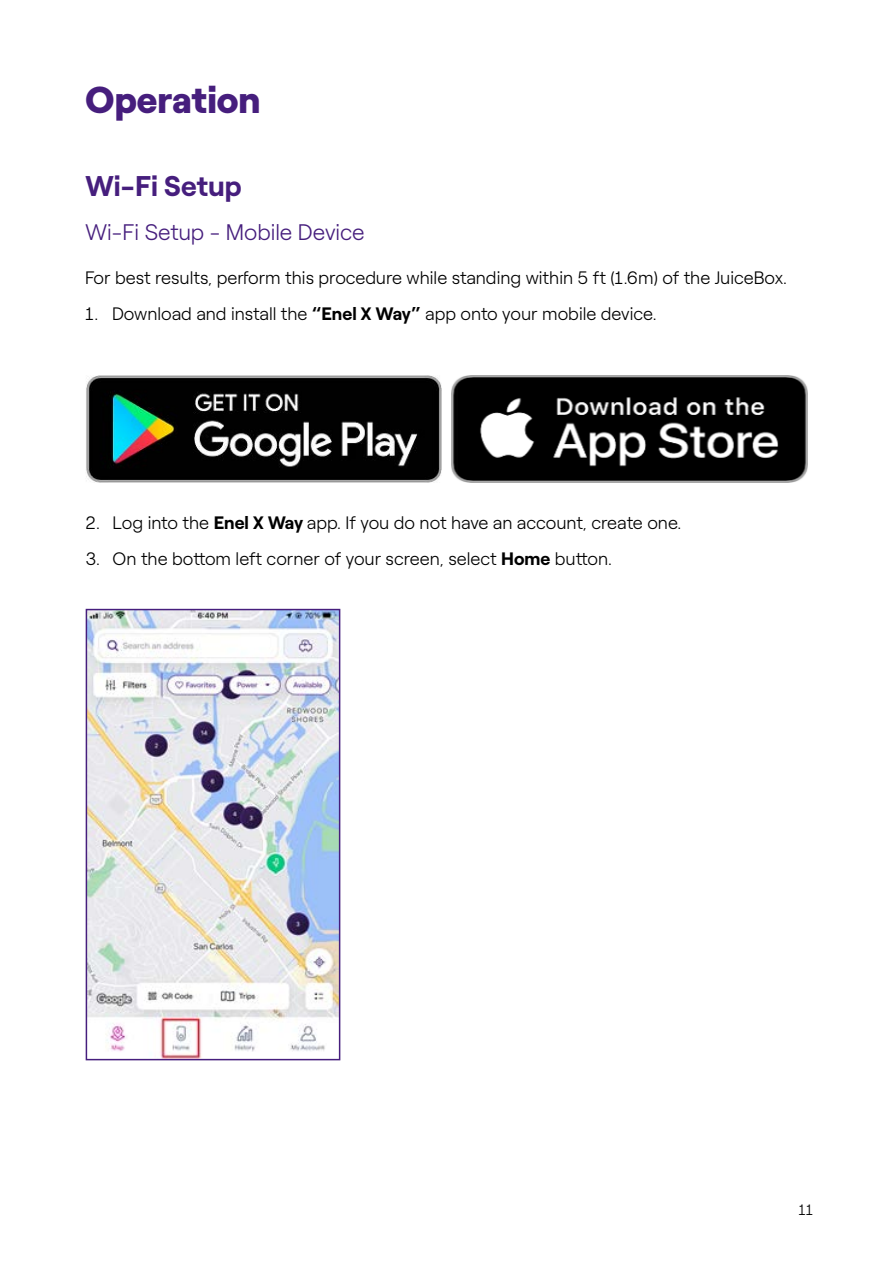
<style>
.page{position:relative;width:893px;height:1263px;background:#fff}
.page>*{position:absolute;margin:0;border:0;box-sizing:border-box;transform-origin:0 0}
.t1{font:900 37.5px "Roobert ENEL";color:#461e7d}
.t2{font:700 28.5px "Roobert ENEL";letter-spacing:-.005em;color:#461e7d}
.t3{font:300 22.5px "Roobert ENEL";letter-spacing:-.005em;color:#461e7d}
.t4{font:300 18px "Roobert ENEL";color:#000}
.t5{font:300 15px "Roobert ENEL";color:#000}
.s1{font-weight:700}
</style>
<div class="page">
<img style="left:86px;top:376px;width:355px;height:106px">
<img style="left:452px;top:376px;width:356px;height:106px">
<img style="left:89px;top:612px;width:248px;height:445px">
<div style="left:86px;top:609px;width:254px;height:451px;border:2px solid #461e7d"></div>
<h1 class="t1" style="left:85px;top:71px;width:177px">Operation</h1>
<h2 class="t2" style="left:85px;top:164px;width:158px">Wi-Fi Setup</h2>
<p class="t3" style="left:85px;top:216px;width:281px">Wi-Fi Setup - Mobile Device</p>
<p class="t4" style="left:85px;top:265px;width:703px">For best results, perform this procedure while standing within 5 ft (1.6m) of the JuiceBox.</p>
<p class="t4" style="left:85px;top:300px;width:573px">1. Download and install the <span class="s1">“Enel X Way”</span> app onto your mobile device.</p>
<p class="t4" style="left:86px;top:509px;width:597px">2. Log into the <span class="s1">Enel X Way</span> app. If you do not have an account, create one.</p>
<p class="t4" style="left:86px;top:545px;width:528px">3. On the bottom left corner of your screen, select <span class="s1">Home</span> button.</p>
<p class="t5" style="left:798px;top:1199px;width:16px">11</p>
</div>
